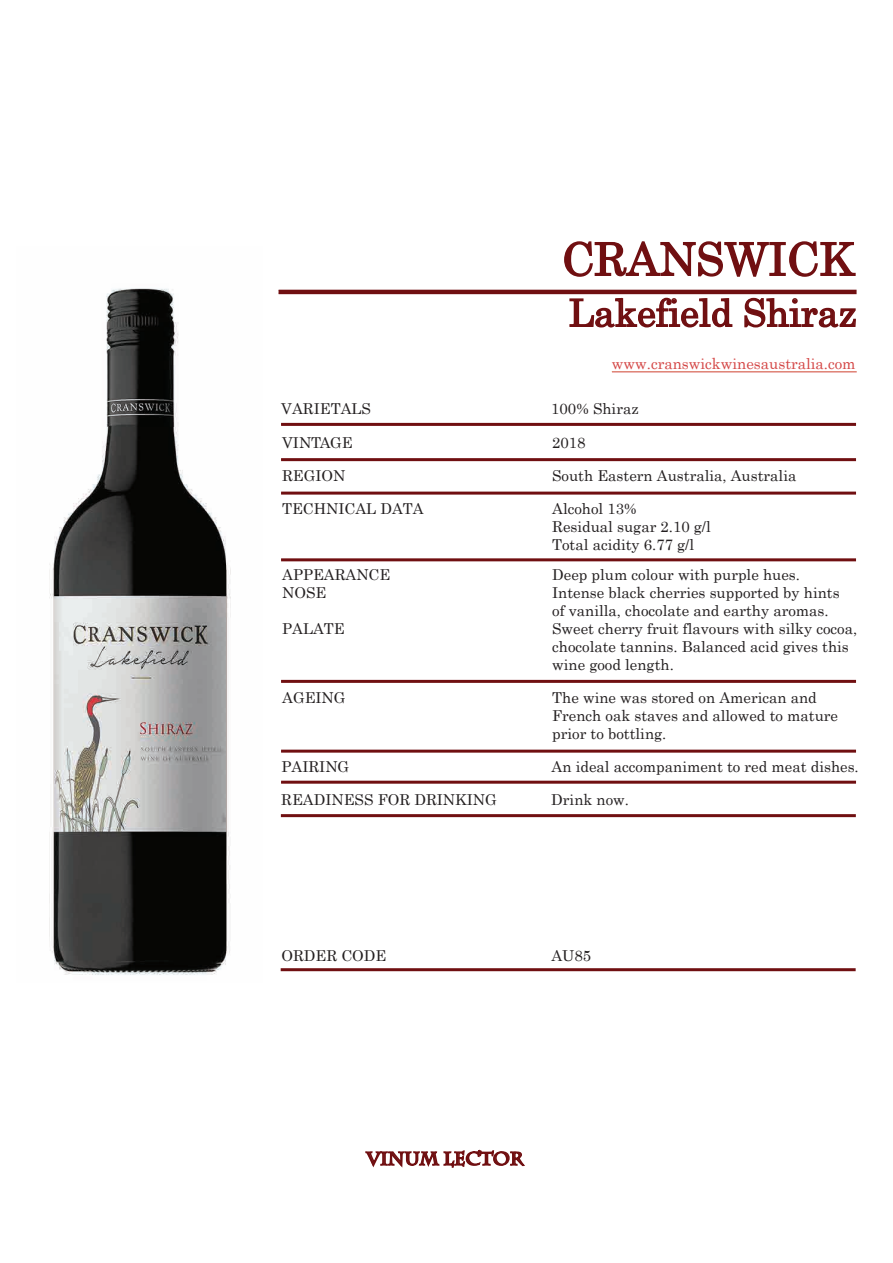
<style>
.page{position:relative;width:893px;height:1263px;background:#fff}
.page>*{position:absolute;margin:0;border:0;box-sizing:border-box;transform-origin:0 0}
.t1{font:37.5px "Century";color:#700f11}
.t2{font:700 18px "Charlemagne Std";color:#700f11}
.t3{font:15px/18px "Century";color:#231f20}
.t4{font:15px "Century";color:#d44645}
</style>
<div class="page">
<hr style="left:278px;top:290px;width:579px;height:4px;background:#700f11">
<div style="left:281px;top:492px;width:575px;height:3px;border:2px solid #700f11"></div>
<div style="left:281px;top:558px;width:575px;height:3px;border:2px solid #700f11"></div>
<div style="left:281px;top:680px;width:575px;height:3px;border:2px solid #700f11"></div>
<div style="left:281px;top:750px;width:575px;height:3px;border:2px solid #700f11"></div>
<div style="left:281px;top:781px;width:575px;height:3px;border:2px solid #700f11"></div>
<svg style="left:569px;top:297px;width:164px;height:31px"></svg>
<svg style="left:744px;top:297px;width:112px;height:31px"></svg>
<div style="left:281px;top:814px;width:575px;height:3px;border:2px solid #700f11"></div>
<div style="left:281px;top:968px;width:575px;height:3px;border:2px solid #700f11"></div>
<svg style="left:564px;top:241px;width:292px;height:36px"></svg>
<div style="left:281px;top:423px;width:575px;height:3px;background:#700f11;border:2px solid #700f11"></div>
<div style="left:281px;top:458px;width:575px;height:3px;border:2px solid #700f11"></div>
<svg style="left:365px;top:1149px;width:160px;height:19px"></svg>
<hr style="left:612px;top:371px;width:245px;height:1px;background:#d44645">
<img style="left:49px;top:288px;width:182px;height:687px">
<h1 class="t1" style="left:569px;top:281px;width:289px">Lakefield Shiraz</h1>
<p class="t4" style="left:612px;top:351px;width:245px">www.cranswickwinesaustralia.com</p>
<p class="t3" style="left:281px;top:398px;width:91px">VARIETALS</p>
<p class="t3" style="left:551px;top:398px;width:89px">100% Shiraz</p>
<p class="t3" style="left:282px;top:432px;width:72px">VINTAGE</p>
<p class="t3" style="left:552px;top:432px;width:35px">2018</p>
<p class="t3" style="left:282px;top:465px;width:65px">REGION</p>
<p class="t3" style="left:552px;top:465px;width:246px">South Eastern Australia, Australia</p>
<p class="t3" style="left:282px;top:498px;width:143px">TECHNICAL DATA</p>
<p class="t3" style="left:552px;top:498px;width:160px">Alcohol 13%<br>Residual sugar 2.10 g/l<br>Total acidity 6.77 g/l</p>
<p class="t3" style="left:282px;top:564px;width:110px">APPEARANCE</p>
<p class="t3" style="left:552px;top:564px;width:249px">Deep plum colour with purple hues.</p>
<p class="t3" style="left:282px;top:582px;width:46px">NOSE</p>
<p class="t3" style="left:552px;top:582px;width:289px">Intense black cherries supported by hints of vanilla, chocolate and earthy aromas.</p>
<p class="t3" style="left:282px;top:618px;width:64px">PALATE</p>
<p class="t3" style="left:552px;top:618px;width:307px">Sweet cherry fruit flavours with silky cocoa, chocolate tannins. Balanced acid gives this wine good length.</p>
<p class="t3" style="left:282px;top:687px;width:65px">AGEING</p>
<p class="t3" style="left:552px;top:687px;width:287px">The wine was stored on American and<br>French oak staves and allowed to mature prior to bottling.</p>
<p class="t3" style="left:281px;top:756px;width:69px">PAIRING</p>
<p class="t3" style="left:551px;top:756px;width:309px">An ideal accompaniment to red meat dishes.</p>
<p class="t3" style="left:281px;top:789px;width:217px">READINESS FOR DRINKING</p>
<p class="t3" style="left:551px;top:789px;width:79px">Drink now.</p>
<p class="t3" style="left:281px;top:945px;width:106px">ORDER CODE</p>
<p class="t3" style="left:551px;top:945px;width:41px">AU85</p>
<p class="t2" style="left:367px;top:1148px;width:158px">VINUM LECTOR</p>
</div>
